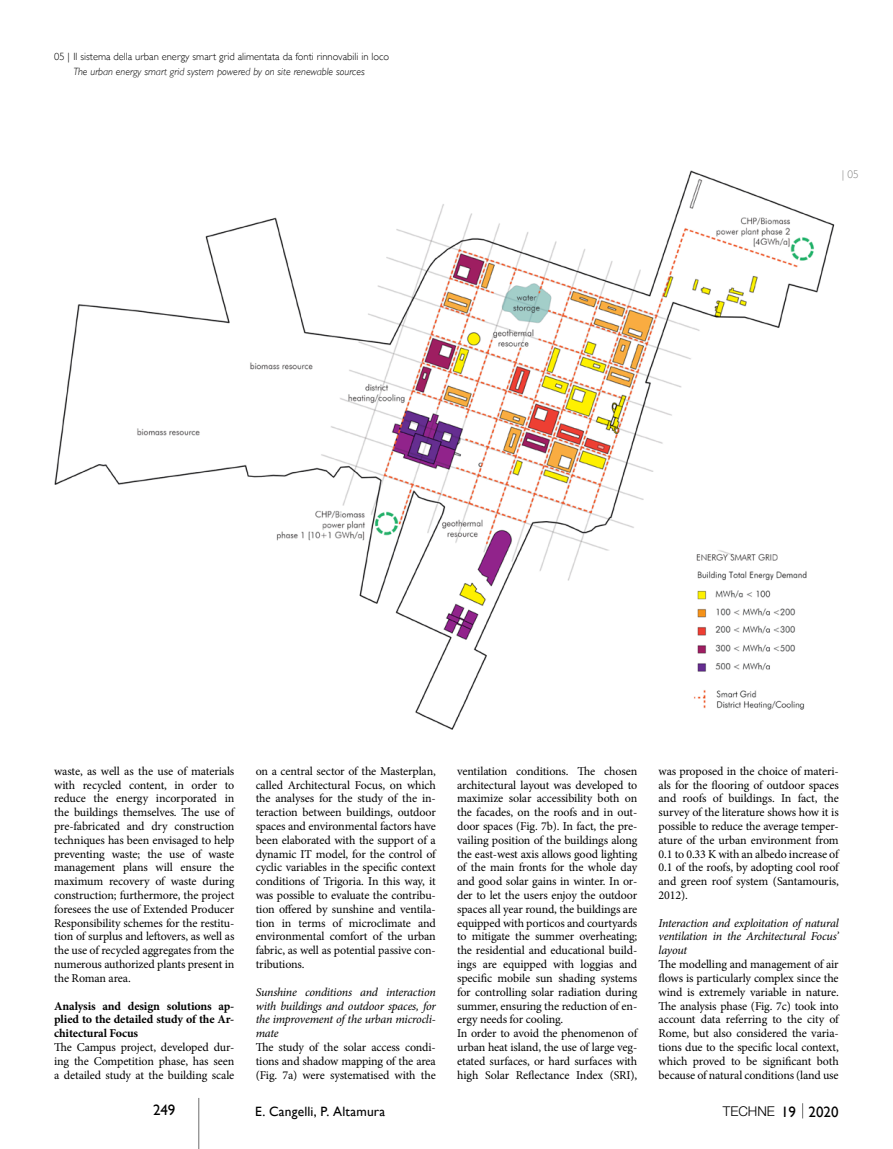
<style>
.page{position:relative;width:893px;height:1149px;background:#fff}
.page>*{position:absolute;margin:0;border:0;box-sizing:border-box;transform-origin:0 0}
.t1{font:15px "Gill Sans";color:#000}
.t2{font:13.5px "Gill Sans";letter-spacing:.015em;color:#000}
.t3{font:300 13.5px "Helvetica Neue LT Std";color:#000}
.t4{font:12px/13.8px "Minion Pro";letter-spacing:-.01em;color:#000;text-align:justify}
.t5{font:italic 12px/13.8px "Minion Pro";letter-spacing:-.02em;color:#000;text-align:justify}
.t6{font:700 12px/13.8px "Minion Pro";letter-spacing:-.01em;color:#000;text-align:justify}
.t7{font:300 11.25px "Gill Sans";color:#878786}
.t8{font:300 10.5px "Gill Sans";color:#000}
.t9{font:italic 300 10.5px "Gill Sans";color:#000}
.s1{font-family:"Gill Sans";font-weight:400;font-size:15px}
</style>
<div class="page">
<svg style="left:802px;top:1103px;width:1px;height:15px"></svg>
<hr style="left:198px;top:1097px;width:1px;height:51px;background:#6e6e6e">
<img style="left:54px;top:170px;width:781px;height:559px">
<p class="t8" style="left:54px;top:48px;width:336px">05 | Il sistema della urban energy smart grid alimentata da fonti rinnovabili in loco</p>
<p class="t9" style="left:73px;top:65px;width:293px">The urban energy smart grid system powered by on site renewable sources</p>
<p class="t7" style="left:842px;top:165px;width:18px">| 05</p>
<p class="t4" style="left:54px;top:763px;width:182px">waste, as well as the use of materials with recycled content, in order to reduce the energy incorporated in the buildings themselves. The use of pre-fabricated and dry construction techniques has been envisaged to help preventing waste; the use of waste management plans will ensure the maximum recovery of waste during construction; furthermore, the project foresees the use of Extended Producer Responsibility schemes for the restitu&shy;tion of surplus and leftovers, as well as the use of recycled aggregates from the numerous authorized plants present in the Roman area.</p>
<p class="t6" style="left:54px;top:998px;width:182px">Analysis and design solutions ap&shy;plied to the detailed study of the Ar&shy;chitectural Focus</p>
<p class="t4" style="left:54px;top:1039px;width:182px">The Campus project, developed dur&shy;ing the Competition phase, has seen a detailed study at the building scale</p>
<p class="t4" style="left:256px;top:763px;width:182px">on a central sector of the Masterplan, called Architectural Focus, on which the analyses for the study of the in&shy;teraction between buildings, outdoor spaces and environmental factors have been elaborated with the support of a dynamic IT model, for the control of cyclic variables in the specific context conditions of Trigoria. In this way, it was possible to evaluate the contribu&shy;tion offered by sunshine and ventila&shy;tion in terms of microclimate and environmental comfort of the urban fabric, as well as potential passive con&shy;tributions.</p>
<p class="t5" style="left:256px;top:984px;width:182px">Sunshine conditions and interaction with buildings and outdoor spaces, for the improvement of the urban microcli&shy;mate</p>
<p class="t4" style="left:256px;top:1039px;width:182px">The study of the solar access condi&shy;tions and shadow mapping of the area (Fig. 7a) were systematised with the</p>
<p class="t4" style="left:457px;top:763px;width:182px;text-align:left">ventilation conditions. The chosen architectural layout was developed to maximize solar accessibility both on the facades, on the roofs and in out&shy;door spaces (Fig. 7b). In fact, the pre&shy;vailing position of the buildings along the east-west axis allows good lighting of the main fronts for the whole day and good solar gains in winter. In or&shy;der to let the users enjoy the outdoor spaces all year round, the buildings are equipped with porticos and courtyards to mitigate the summer overheating; the residential and educational build&shy;ings are equipped with loggias and specific mobile sun shading systems for controlling solar radiation during summer, ensuring the reduction of en&shy;ergy needs for cooling.<br>In order to avoid the phenomenon of urban heat island, the use of large veg&shy;etated surfaces, or hard surfaces with high Solar Reflectance Index (SRI),</p>
<p class="t4" style="left:659px;top:763px;width:182px">was proposed in the choice of materi&shy;als for the flooring of outdoor spaces and roofs of buildings. In fact, the survey of the literature shows how it is possible to reduce the average temper&shy;ature of the urban environment from 0.1 to 0.33 K with an albedo increase of 0.1 of the roofs, by adopting cool roof and green roof system (Santamouris, 2012).</p>
<p class="t5" style="left:659px;top:915px;width:182px">Interaction and exploitation of natural ventilation in the Architectural Focus’ layout</p>
<p class="t4" style="left:659px;top:957px;width:182px">The modelling and management of air flows is particularly complex since the wind is extremely variable in nature.<br>The analysis phase (Fig. 7c) took into account data referring to the city of Rome, but also considered the varia&shy;tions due to the specific local context, which proved to be significant both because of natural conditions (land use</p>
<p class="t1" style="left:153px;top:1100px;width:24px">249</p>
<p class="t2" style="left:255px;top:1102px;width:132px">E. Cangelli, P. Altamura</p>
<p class="t3" style="left:723px;top:1102px;width:117px">TECHNE <span class="s1">19 2020</span></p>
</div>
